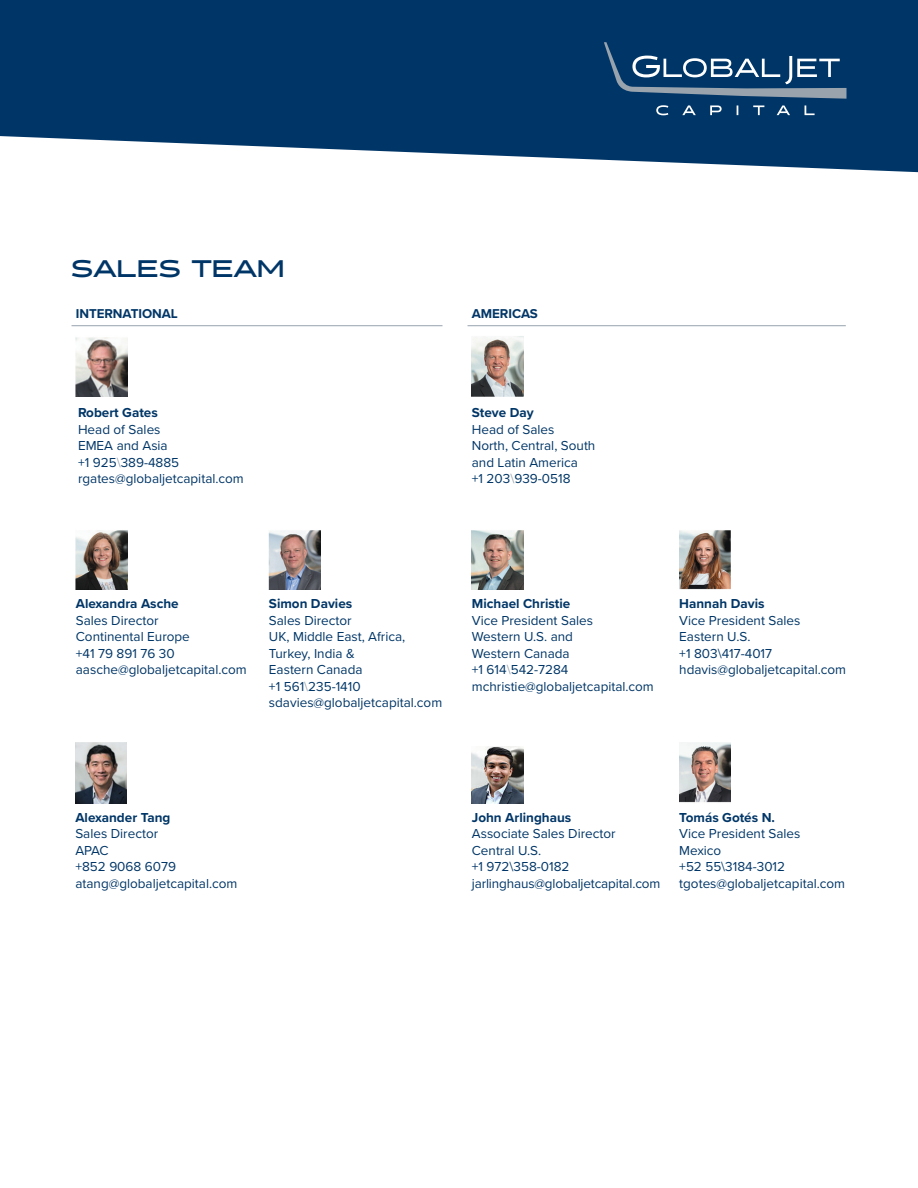
<style>
.page{position:relative;width:918px;height:1188px;background:#fff}
.page>*{position:absolute;margin:0;border:0;box-sizing:border-box;transform-origin:0 0}
.t1{font:700 24px "Halogen";letter-spacing:.01em;color:#003667}
.t2{font:13.5px/16.5px "Proxima Nova";color:#003667}
.t3{font:700 13.5px "Proxima Nova";color:#003667}
.t4{font:700 13.35px "Proxima Nova";letter-spacing:-.005em;color:#003667}
.s1{color:#98a3ae}
</style>
<div class="page">
<hr style="left:72px;top:325px;width:371px;height:1px;background:#98a3ae">
<hr style="left:468px;top:325px;width:378px;height:1px;background:#98a3ae">
<img style="left:76px;top:337px;width:51px;height:59px">
<img style="left:76px;top:530px;width:51px;height:60px">
<img style="left:269px;top:530px;width:52px;height:60px">
<img style="left:472px;top:530px;width:51px;height:60px">
<img style="left:679px;top:530px;width:52px;height:60px">
<img style="left:75px;top:742px;width:52px;height:61px">
<img style="left:472px;top:746px;width:51px;height:57px">
<img style="left:679px;top:742px;width:52px;height:61px">
<img style="left:472px;top:336px;width:51px;height:60px">
<svg style="left:0;top:0;width:918px;height:172px;background:#1d4d78"></svg>
<svg style="left:656px;top:105px;width:159px;height:10px;background:#2a5780"></svg>
<svg style="left:604px;top:42px;width:242px;height:57px;background:#2c577e"></svg>
<p class="t1" style="left:71px;top:254px;width:215px">SALES TEAM</p>
<p class="t4" style="left:76px;top:304px;width:104px">INTERNATIONAL</p>
<p class="t4" style="left:472px;top:304px;width:68px">AMERICAS</p>
<p class="t3" style="left:78px;top:403px;width:81px">Robert Gates</p>
<p class="t2" style="left:78px;top:420px;width:91px">Head of Sales<br>EMEA and Asia</p>
<p class="t2" style="left:78px;top:453px;width:103px">+1 925<span class="s1">\</span>389-4885</p>
<p class="t2" style="left:78px;top:470px;width:167px">rgates@globaljetcapital.com</p>
<p class="t3" style="left:472px;top:403px;width:63px">Steve Day</p>
<p class="t2" style="left:472px;top:420px;width:125px">Head of Sales<br>North, Central, South and Latin America</p>
<p class="t2" style="left:472px;top:470px;width:100px">+1 203<span class="s1">\</span>939-0518</p>
<p class="t3" style="left:76px;top:594px;width:104px">Alexandra Asche</p>
<p class="t2" style="left:76px;top:612px;width:84px">Sales Director</p>
<p class="t2" style="left:76px;top:628px;width:116px">Continental Europe</p>
<p class="t2" style="left:76px;top:645px;width:100px">+41 79 891 76 30</p>
<p class="t2" style="left:76px;top:661px;width:172px">aasche@globaljetcapital.com</p>
<p class="t3" style="left:269px;top:594px;width:85px">Simon Davies</p>
<p class="t2" style="left:269px;top:612px;width:138px">Sales Director<br>UK, Middle East, Africa,<br>Turkey, India &amp;<br>Eastern Canada</p>
<p class="t2" style="left:269px;top:678px;width:93px">+1 561<span class="s1">\</span>235-1410</p>
<p class="t2" style="left:269px;top:694px;width:175px">sdavies@globaljetcapital.com</p>
<p class="t3" style="left:472px;top:594px;width:100px">Michael Christie</p>
<p class="t2" style="left:472px;top:612px;width:123px">Vice President Sales</p>
<p class="t2" style="left:472px;top:628px;width:103px">Western U.S. and<br>Western Canada</p>
<p class="t2" style="left:472px;top:661px;width:98px">+1 614<span class="s1">\</span>542-7284</p>
<p class="t2" style="left:472px;top:678px;width:184px">mchristie@globaljetcapital.com</p>
<p class="t3" style="left:679px;top:594px;width:87px">Hannah Davis</p>
<p class="t2" style="left:679px;top:612px;width:123px">Vice President Sales<br>Eastern U.S.</p>
<p class="t2" style="left:679px;top:645px;width:94px">+1 803\417-4017</p>
<p class="t2" style="left:679px;top:661px;width:168px">hdavis@globaljetcapital.com</p>
<p class="t3" style="left:75px;top:807px;width:97px">Alexander Tang</p>
<p class="t2" style="left:75px;top:825px;width:84px">Sales Director</p>
<p class="t2" style="left:75px;top:842px;width:102px">APAC<br>+852 9068 6079</p>
<p class="t2" style="left:75px;top:875px;width:164px">atang@globaljetcapital.com</p>
<p class="t3" style="left:472px;top:807px;width:101px">John Arlinghaus</p>
<p class="t2" style="left:472px;top:825px;width:145px">Associate Sales Director</p>
<p class="t2" style="left:472px;top:842px;width:71px">Central U.S.</p>
<p class="t2" style="left:472px;top:858px;width:99px">+1 972\358-0182</p>
<p class="t2" style="left:472px;top:875px;width:190px">jarlinghaus@globaljetcapital.com</p>
<p class="t3" style="left:679px;top:807px;width:97px">Tomás Gotés N.</p>
<p class="t2" style="left:679px;top:825px;width:123px">Vice President Sales</p>
<p class="t2" style="left:679px;top:842px;width:107px">Mexico<br>+52 55\3184-3012</p>
<p class="t2" style="left:679px;top:875px;width:167px">tgotes@globaljetcapital.com</p>
</div>
